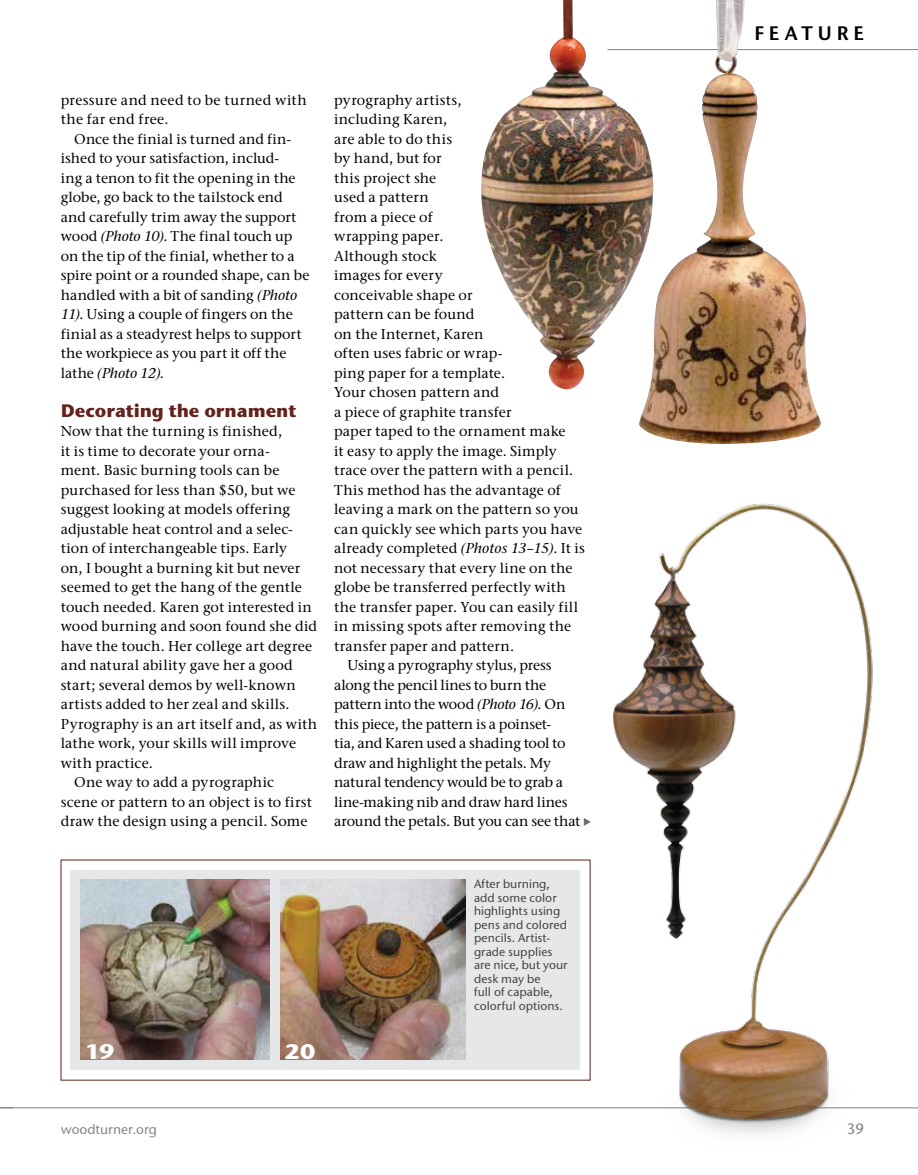
<style>
.page{position:relative;width:918px;height:1175px;background:#fff}
.page>*{position:absolute;margin:0;border:0;box-sizing:border-box;transform-origin:0 0}
.t1{font:700 21px "Stone Sans ITC Pro";color:#fff;scale:1.1 1}
.t2{font:600 19.5px "Stone Sans ITC Pro";letter-spacing:.255em;color:#000}
.t3{font:700 18px "Stone Sans ITC Pro";letter-spacing:-.005em;color:#63221b}
.t4{font:500 15px "Stone Sans ITC Pro";color:#808285}
.t5{font:500 14.25px/19.5px "Stone Serif ITC Pro";letter-spacing:.01em;color:#000}
.t6{font:500 14.25px "Stone Serif ITC Pro";letter-spacing:-.01em;color:#000}
.t7{font:500 14.25px/19.5px "Stone Serif ITC Pro";letter-spacing:.03em;color:#000}
.t8{font:500 14.25px "Stone Serif ITC Pro";letter-spacing:-.015em;color:#000}
.t9{font:500 13.5px "Stone Sans ITC Pro";color:#808285}
.t10{font:500 12px/13.5px "Stone Sans ITC Pro";letter-spacing:.005em;color:#414042}
.s1{font-style:italic}
</style>
<div class="page">
<hr style="left:0;top:1107px;width:918px;height:1px;background:#808285">
<hr style="left:608px;top:49px;width:310px;height:1px;background:#808285">
<svg style="left:0;top:1107px;width:14px;height:1px"></svg>
<svg style="left:584px;top:818px;width:4px;height:8px"></svg>
<img style="left:639px;top:0;width:182px;height:444px">
<img style="left:481px;top:0;width:172px;height:391px">
<img style="left:588px;top:503px;width:327px;height:631px">
<div style="left:61px;top:859px;width:529px;height:221px;background:#fff"></div>
<div style="left:71px;top:870px;width:509px;height:199px;background:#e6e7e8"></div>
<img style="left:280px;top:879px;width:185px;height:180px">
<img style="left:80px;top:879px;width:189px;height:180px">
<p class="t7" style="left:61px;top:90px;width:248px">pressure and need to be turned with the far end free.</p>
<p class="t5" style="left:61px;top:129px;width:250px;text-indent:14px">Once the finial is turned and fin&shy;ished to your satisfaction, includ-<br>ing a tenon to fit the opening in the globe, go back to the tailstock end and carefully trim away the support wood <span class="s1">(Photo 10)</span>. The final touch up on the tip of the finial, whether to a spire point or a rounded shape, can be handled with a bit of sanding <span class="s1">(Photo 11)</span>. Using a couple of fingers on the finial as a steadyrest helps to support the workpiece as you part it off the lathe <span class="s1">(Photo 12)</span>.</p>
<p class="t3" style="left:61px;top:399px;width:237px">Decorating the ornament</p>
<p class="t5" style="left:61px;top:421px;width:223px">Now that the turning is finished,</p>
<p class="t5" style="left:61px;top:441px;width:211px">it is time to decorate your orna-</p>
<p class="t5" style="left:61px;top:460px;width:220px">ment. Basic burning tools can be</p>
<p class="t5" style="left:61px;top:480px;width:236px">purchased for less than $50, but we</p>
<p class="t5" style="left:61px;top:499px;width:231px">suggest looking at models offering</p>
<p class="t5" style="left:61px;top:519px;width:234px">adjustable heat control and a selec-</p>
<p class="t5" style="left:61px;top:538px;width:228px">tion of interchangeable tips. Early</p>
<p class="t5" style="left:61px;top:558px;width:241px">on, I bought a burning kit but never</p>
<p class="t5" style="left:61px;top:577px;width:243px">seemed to get the hang of the gentle</p>
<p class="t5" style="left:61px;top:597px;width:253px">touch needed. Karen got interested in</p>
<p class="t5" style="left:61px;top:616px;width:258px">wood burning and soon found she did</p>
<p class="t5" style="left:61px;top:636px;width:253px">have the touch. Her college art degree</p>
<p class="t5" style="left:61px;top:655px;width:234px">and natural ability gave her a good</p>
<p class="t5" style="left:61px;top:675px;width:237px">start; several demos by well-known</p>
<p class="t5" style="left:61px;top:694px;width:230px">artists added to her zeal and skills.</p>
<p class="t5" style="left:61px;top:714px;width:258px">Pyrography is an art itself and, as with</p>
<p class="t5" style="left:61px;top:733px;width:237px">lathe work, your skills will improve</p>
<p class="t5" style="left:61px;top:753px;width:94px">with practice.</p>
<p class="t5" style="left:74px;top:772px;width:201px">One way to add a pyrographic</p>
<p class="t5" style="left:61px;top:792px;width:253px">scene or pattern to an object is to first</p>
<p class="t5" style="left:61px;top:811px;width:248px">draw the design using a pencil. Some</p>
<p class="t5" style="left:334px;top:90px;width:129px">pyrography artists,</p>
<p class="t5" style="left:334px;top:109px;width:115px">including Karen,</p>
<p class="t5" style="left:334px;top:129px;width:120px">are able to do this</p>
<p class="t5" style="left:334px;top:148px;width:109px">by hand, but for</p>
<p class="t5" style="left:334px;top:168px;width:104px">this project she</p>
<p class="t5" style="left:334px;top:187px;width:96px">used a pattern</p>
<p class="t5" style="left:334px;top:207px;width:100px">from a piece of</p>
<p class="t5" style="left:334px;top:226px;width:111px">wrapping paper.</p>
<p class="t5" style="left:334px;top:246px;width:104px">Although stock</p>
<p class="t5" style="left:334px;top:265px;width:110px">images for every</p>
<p class="t5" style="left:334px;top:285px;width:140px">conceivable shape or</p>
<p class="t5" style="left:334px;top:304px;width:142px">pattern can be found</p>
<p class="t5" style="left:334px;top:324px;width:151px">on the Internet, Karen</p>
<p class="t5" style="left:334px;top:343px;width:170px">often uses fabric or wrap-</p>
<p class="t5" style="left:334px;top:363px;width:173px">ping paper for a template.</p>
<p class="t5" style="left:334px;top:382px;width:167px">Your chosen pattern and</p>
<p class="t5" style="left:334px;top:402px;width:179px">a piece of graphite transfer</p>
<p class="t5" style="left:334px;top:421px;width:233px">paper taped to the ornament make</p>
<p class="t5" style="left:334px;top:441px;width:224px">it easy to apply the image. Simply</p>
<p class="t5" style="left:334px;top:460px;width:241px">trace over the pattern with a pencil.</p>
<p class="t5" style="left:334px;top:480px;width:228px">This method has the advantage of</p>
<p class="t5" style="left:334px;top:499px;width:246px">leaving a mark on the pattern so you</p>
<p class="t5" style="left:334px;top:519px;width:250px">can quickly see which parts you have</p>
<p class="t5" style="left:334px;top:538px;width:252px">already completed <span class="s1">(Photos 13–15)</span>. It is</p>
<p class="t5" style="left:334px;top:558px;width:240px">not necessary that every line on the</p>
<p class="t5" style="left:334px;top:577px;width:233px">globe be transferred perfectly with</p>
<p class="t5" style="left:334px;top:597px;width:246px">the transfer paper. You can easily fill</p>
<p class="t5" style="left:334px;top:616px;width:239px">in missing spots after removing the</p>
<p class="t5" style="left:334px;top:636px;width:181px">transfer paper and pattern.</p>
<p class="t8" style="left:348px;top:656px;width:206px">Using a pyrography stylus, press</p>
<p class="t5" style="left:334px;top:675px;width:214px">along the pencil lines to burn the</p>
<p class="t5" style="left:334px;top:694px;width:233px">pattern into the wood <span class="s1">(Photo 16)</span>. On</p>
<p class="t5" style="left:334px;top:714px;width:219px">this piece, the pattern is a poinset-</p>
<p class="t6" style="left:334px;top:734px;width:233px">tia, and Karen used a shading tool to</p>
<p class="t5" style="left:334px;top:753px;width:218px">draw and highlight the petals. My</p>
<p class="t6" style="left:334px;top:773px;width:231px">natural tendency would be to grab a</p>
<p class="t5" style="left:334px;top:792px;width:235px">line-making nib and draw hard lines</p>
<p class="t6" style="left:334px;top:812px;width:248px">around the petals. But you can see that</p>
<h1 class="t1" style="left:85px;top:1038px;width:28px">19</h1>
<h1 class="t1" style="left:285px;top:1038px;width:30px">20</h1>
<p class="t10" style="left:474px;top:877px;width:95px">After burning, add some color highlights using pens and colored pencils. Artist&shy;grade supplies are nice, but your desk may be<br>full of capable, colorful options.</p>
<h2 class="t2" style="left:754px;top:21px;width:111px">FEATURE</h2>
<p class="t9" style="left:61px;top:1120px;width:98px">woodturner.org</p>
<p class="t4" style="left:847px;top:1119px;width:19px">39</p>
</div>
